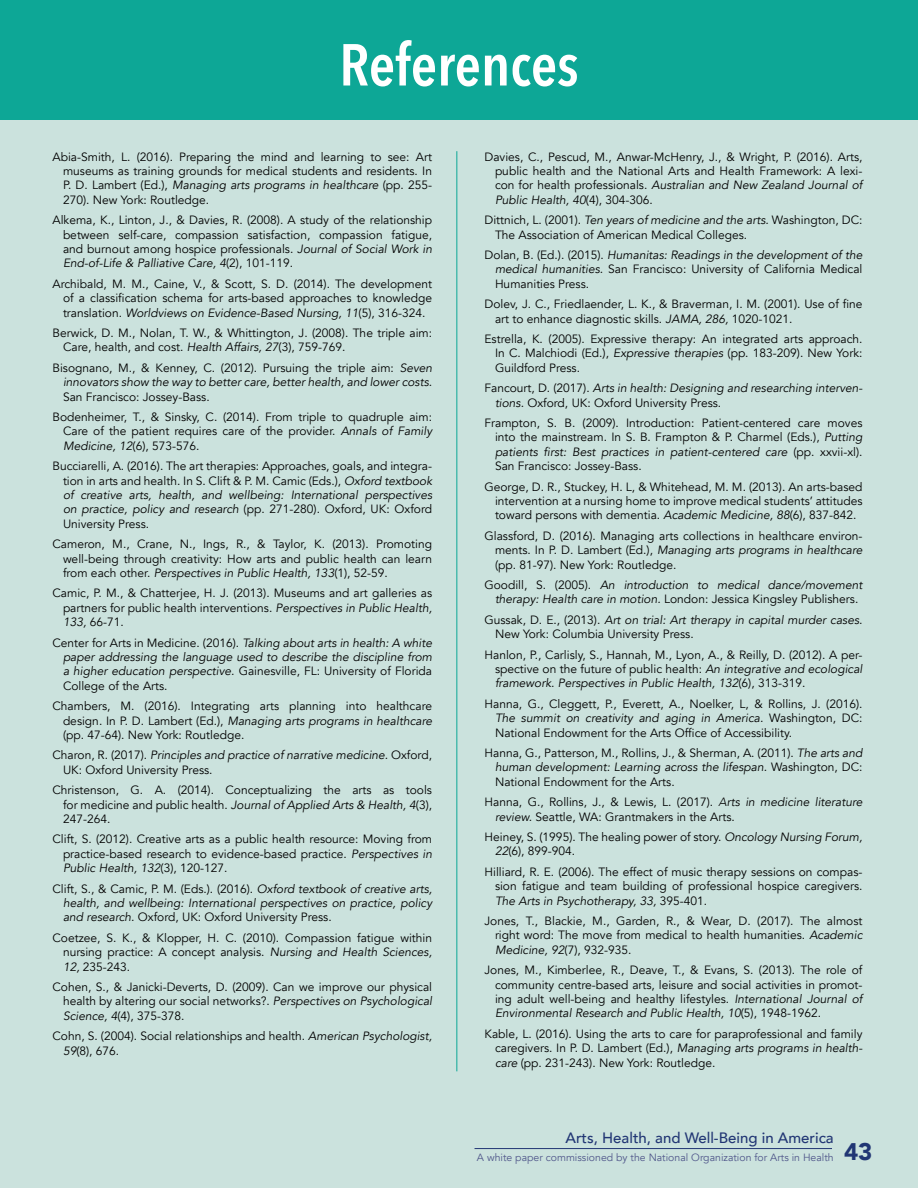
<style>
.page{position:relative;width:918px;height:1188px;background:#cbe2dd}
.page>*{position:absolute;margin:0;border:0;box-sizing:border-box;transform-origin:0 0}
.t1{font:600 58.5px "Avenir Next Condensed";color:#fff}
.t2{font:900 24px "Avenir";color:#213674}
.t3{font:500 15px "Avenir";color:#213674}
.t4{font:12px/14.4px "Avenir";color:#000;text-align:justify}
.t5{font:italic 12px/14.4px "Avenir";color:#000;text-align:justify}
.t6{font:10.5px "Avenir";color:#51588b}
.s1{font-style:italic}
.s2{font-style:normal}
.s3{font-weight:300;font-style:italic}
</style>
<div class="page">
<div style="left:0;top:0;width:918px;height:119px;background:#0da796"></div>
<hr style="left:475px;top:1148px;width:357px;height:1px;background:#213674">
<hr style="left:457px;top:151px;width:1px;height:920px;background:#0da796">
<h1 class="t1" style="left:339px;top:14px;width:241px">References</h1>
<p class="t4" style="left:63px;top:149px;width:371px;text-indent:-10px">Abia-Smith, L. (2016). Preparing the mind and learning to see: Art museums as training grounds for medical students and residents. In P. D. Lambert (Ed.), <span class="s1">Managing arts programs in healthcare</span> (pp. 255- 270). New York: Routledge.</p>
<p class="t4" style="left:63px;top:213px;width:371px;text-indent:-10px">Alkema, K., Linton, J., &amp; Davies, R. (2008). A study of the relationship between self-care, compassion satisfaction, compassion fatigue, and burnout among hospice professionals. <span class="s1">Journal of Social Work in End-of-Life &amp; Palliative Care, 4</span>(2), 101-119.</p>
<p class="t4" style="left:63px;top:277px;width:371px;text-indent:-10px">Archibald, M. M., Caine, V., &amp; Scott, S. D. (2014). The development of a classification schema for arts-based approaches to knowledge translation. <span class="s1">Worldviews on Evidence-Based Nursing, 11</span>(5), 316-324.</p>
<p class="t4" style="left:63px;top:326px;width:371px;text-indent:-10px">Berwick, D. M., Nolan, T. W., &amp; Whittington, J. (2008). The triple aim:<br>Care, health, and cost. <span class="s1">Health Affairs, 27</span>(3), 759-769.</p>
<p class="t5" style="left:52px;top:361px;width:381px;text-align:right"><span class="s2">Bisognano, M., &amp; Kenney, C. (2012). Pursuing the triple aim:</span> Seven innovators show the way to better care, better health, and lower costs.</p>
<p class="t4" style="left:52px;top:386px;width:381px;line-height:20.4px;text-indent:10px">San Francisco: Jossey-Bass.<br>Bodenheimer, T., &amp; Sinsky, C. (2014). From triple to quadruple aim:</p>
<p class="t4" style="left:63px;top:424px;width:371px">Care of the patient requires care of the provider. <span class="s1">Annals of Family<br>Medicine, 12</span>(6), 573-576.</p>
<p class="t4" style="left:63px;top:459px;width:371px;text-indent:-10px">Bucciarelli, A. (2016). The art therapies: Approaches, goals, and integra&shy;tion in arts and health. In S. Clift &amp; P. M. Camic (Eds.), <span class="s1">Oxford textbook of creative arts, health, and wellbeing: International perspectives on practice, policy and research</span> (pp. 271-280). Oxford, UK: Oxford University Press.</p>
<p class="t4" style="left:63px;top:537px;width:371px;text-indent:-10px">Cameron, M., Crane, N., Ings, R., &amp; Taylor, K. (2013). Promoting well-being through creativity: How arts and public health can learn from each other. <span class="s1">Perspectives in Public Health, 133</span>(1), 52-59.</p>
<p class="t4" style="left:63px;top:586px;width:371px;text-indent:-10px">Camic, P. M., &amp; Chatterjee, H. J. (2013). Museums and art galleries as partners for public health interventions. <span class="s1">Perspectives in Public Health, 133,</span> 66-71.</p>
<p class="t5" style="left:63px;top:635px;width:371px;text-indent:-10px"><span class="s2">Center for Arts in Medicine. (2016).</span> Talking about arts in health: A white paper addressing the language used to describe the discipline from a higher education perspective. <span class="s2">Gainesville, FL: University of Florida College of the Arts.</span></p>
<p class="t4" style="left:63px;top:699px;width:371px;text-indent:-10px">Chambers, M. (2016). Integrating arts planning into healthcare design. In P. D. Lambert (Ed.), <span class="s1">Managing arts programs in healthcare </span>(pp. 47-64). New York: Routledge.</p>
<p class="t4" style="left:63px;top:748px;width:371px;text-indent:-10px">Charon, R. (2017). <span class="s1">Principles and practice of narrative medicine.</span> Oxford,<br>UK: Oxford University Press.</p>
<p class="t4" style="left:63px;top:783px;width:371px;text-indent:-10px">Christenson, G. A. (2014). Conceptualizing the arts as tools for medicine and public health. <span class="s1">Journal of Applied Arts &amp; Health, 4</span>(3), 247-264.</p>
<p class="t4" style="left:63px;top:832px;width:371px;text-indent:-10px">Clift, S. (2012). Creative arts as a public health resource: Moving from practice-based research to evidence-based practice. <span class="s1">Perspectives in Public Health, 132</span>(3), 120-127.</p>
<p class="t5" style="left:63px;top:881px;width:371px;text-indent:-10px"><span class="s2">Clift, S., &amp; Camic, P. M. (Eds.). (2016).</span> Oxford textbook of creative arts, health, and wellbeing: International perspectives on practice, policy and research. <span class="s2">Oxford, UK: Oxford University Press.</span></p>
<p class="t4" style="left:63px;top:931px;width:371px;text-indent:-10px">Coetzee, S. K., &amp; Klopper, H. C. (2010). Compassion fatigue within nursing practice: A concept analysis. <span class="s1">Nursing and Health Sciences, 12,</span> 235-243.</p>
<p class="t4" style="left:63px;top:980px;width:371px;text-indent:-10px">Cohen, S., &amp; Janicki-Deverts, D. (2009). Can we improve our physical health by altering our social networks?. <span class="s1">Perspectives on Psychological Science, 4</span>(4), 375-378.</p>
<p class="t4" style="left:63px;top:1029px;width:371px;text-indent:-10px">Cohn, S. (2004). Social relationships and health. <span class="s1">American Psychologist,<br>59</span>(8), 676.</p>
<p class="t4" style="left:495px;top:149px;width:369px;text-indent:-10px">Davies, C., Pescud, M., Anwar-McHenry, J., &amp; Wright, P. (2016). Arts, public health and the National Arts and Health Framework: A lexi&shy;con for health professionals. <span class="s1">Australian and New Zealand Journal of Public Health, 40</span>(4), 304-306.</p>
<p class="t4" style="left:495px;top:213px;width:369px;text-indent:-10px">Dittnich, L. (2001). <span class="s1">Ten years of medicine and the arts.</span> Washington, DC:<br>The Association of American Medical Colleges.</p>
<p class="t4" style="left:495px;top:248px;width:369px;text-indent:-10px">Dolan, B. (Ed.). (2015). <span class="s1">Humanitas: Readings in the development of the medical humanities.</span> San Francisco: University of California Medical Humanities Press.</p>
<p class="t4" style="left:495px;top:297px;width:369px;text-indent:-10px">Dolev, J. C., Friedlaender, L. K., &amp; Braverman, I. M. (2001). Use of fine art to enhance diagnostic skills. <span class="s1">JAMA, 286,</span> 1020-1021.</p>
<p class="t4" style="left:495px;top:332px;width:369px;text-indent:-10px">Estrella, K. (2005). Expressive therapy: An integrated arts approach.<br>In C. Malchiodi (Ed.), <span class="s1">Expressive therapies</span> (pp. 183-209). New York:<br>Guildford Press.</p>
<p class="t5" style="left:495px;top:381px;width:369px;text-indent:-10px"><span class="s2">Fancourt, D. (2017).</span> Arts in health: Designing and researching interven&shy;tions. <span class="s2">Oxford, UK: Oxford University Press.</span></p>
<p class="t4" style="left:495px;top:416px;width:369px;text-indent:-10px">Frampton, S. B. (2009). Introduction: Patient-centered care moves into the mainstream. In S. B. Frampton &amp; P. Charmel (Eds.), <span class="s1">Putting patients first: Best practices in patient-centered care</span> (pp. xxvii-xl).<br>San Francisco: Jossey-Bass.</p>
<p class="t4" style="left:495px;top:479px;width:369px;text-indent:-10px">George, D. R., Stuckey, H. L, &amp; Whitehead, M. M. (2013). An arts-based intervention at a nursing home to improve medical students’ attitudes toward persons with dementia. <span class="s1">Academic Medicine, 88</span>(6), 837-842.</p>
<p class="t4" style="left:495px;top:529px;width:369px;text-indent:-10px">Glassford, D. (2016). Managing arts collections in healthcare environ&shy;ments. In P. D. Lambert (Ed.), <span class="s1">Managing arts programs in healthcare </span>(pp. 81-97). New York: Routledge.</p>
<p class="t5" style="left:484px;top:578px;width:379px;text-align:center"><span class="s2">Goodill, S. (2005).</span> An introduction to medical dance/movement therapy: Health care in motion. <span class="s2">London: Jessica Kingsley Publishers.</span></p>
<p class="t4" style="left:495px;top:613px;width:369px;text-indent:-10px">Gussak, D. E., (2013). <span class="s1">Art on trial: Art therapy in capital murder cases.<br></span>New York: Columbia University Press.</p>
<p class="t4" style="left:495px;top:647px;width:369px;text-indent:-10px">Hanlon, P., Carlisly, S., Hannah, M., Lyon, A., &amp; Reilly, D. (2012). A per&shy;spective on the future of public health: <span class="s1">An integrative and ecological framework. Perspectives in Public Health, 132</span>(6), 313-319.</p>
<p class="t4" style="left:495px;top:697px;width:369px;text-indent:-10px">Hanna, G., Cleggett, P., Everett, A., Noelker, L, &amp; Rollins, J. (2016).<br><span class="s1">The summit on creativity and aging in America.</span> Washington, DC:<br>National Endowment for the Arts Office of Accessibility.</p>
<p class="t4" style="left:495px;top:746px;width:369px;text-indent:-10px">Hanna, G., Patterson, M., Rollins, J., &amp; Sherman, A. (2011). <span class="s1">The arts and human development: Learning across the lifespan.</span> Washington, DC:<br>National Endowment for the Arts.</p>
<p class="t4" style="left:495px;top:795px;width:369px;text-indent:-10px">Hanna, G., Rollins, J., &amp; Lewis, L. (2017). <span class="s3">A</span><span class="s1">rts in medicine literature review.</span> Seattle, WA: Grantmakers in the Arts.</p>
<p class="t4" style="left:495px;top:830px;width:369px;text-indent:-10px">Heiney, S. (1995). The healing power of story. <span class="s1">Oncology Nursing Forum,<br>22</span>(6), 899-904.</p>
<p class="t4" style="left:495px;top:865px;width:369px;text-indent:-10px">Hilliard, R. E. (2006). The effect of music therapy sessions on compas&shy;sion fatigue and team building of professional hospice caregivers.<br><span class="s1">The Arts in Psychotherapy, 33,</span> 395-401.</p>
<p class="t4" style="left:495px;top:914px;width:369px;text-indent:-10px">Jones, T., Blackie, M., Garden, R., &amp; Wear, D. (2017). The almost right word: The move from medical to health humanities. <span class="s1">Academic Medicine, 92</span>(7), 932-935.</p>
<p class="t4" style="left:495px;top:963px;width:369px;text-indent:-10px">Jones, M., Kimberlee, R., Deave, T., &amp; Evans, S. (2013). The role of community centre-based arts, leisure and social activities in promot&shy;ing adult well-being and healthy lifestyles. <span class="s1">International Journal of Environmental Research and Public Health, 10</span>(5), 1948-1962.</p>
<p class="t4" style="left:495px;top:1027px;width:369px;text-indent:-10px">Kable, L. (2016). Using the arts to care for paraprofessional and family caregivers. In P. D. Lambert (Ed.), <span class="s1">Managing arts programs in health&shy;care</span> (pp. 231-243). New York: Routledge.</p>
<p class="t3" style="left:566px;top:1125px;width:270px">Arts, Health, and Well-Being in America</p>
<p class="t6" style="left:477px;top:1151px;width:358px">A white paper commissioned by the National Organization for Arts in Health</p>
<h2 class="t2" style="left:844px;top:1132px;width:30px">43</h2>
</div>
